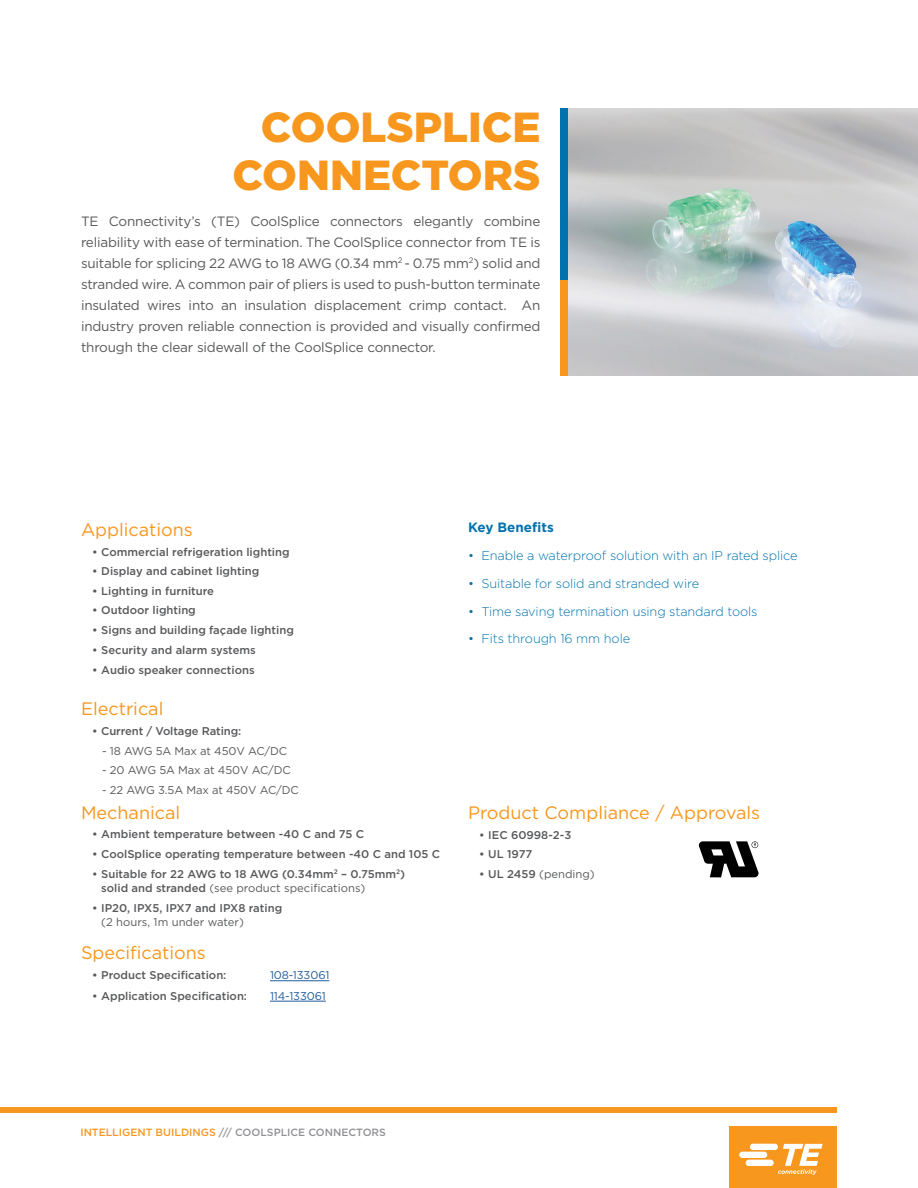
<style>
.page{position:relative;width:918px;height:1188px;background:#fff}
.page>*{position:absolute;margin:0;border:0;box-sizing:border-box;transform-origin:0 0}
.Orange_BODY_HEADINGS{font:900 42px/48px "Gotham";color:#f8971d;text-align:right}
.Orange_BODY_HEADINGS-2{font:18px "Gotham";color:#f8971d}
.BLUE_BULLET_TEXT{font:18px "Gotham";color:#f8971d}
.TEXT_UNDER_BLUE_HEAD{font:13.5px/21px "Gotham";letter-spacing:-.015em;color:#58595b;text-align:justify}
.KEY_FEATURE__TITLE{font:700 13.5px "Gotham";color:#0073ae}
.t1{font:300 12.75px "Gotham";letter-spacing:-.01em;color:#0073ae}
.t2{font:500 11.25px/14.2px "Gotham";color:#58595b}
.BLUE_BULLET_TEXT-2{font:11.25px "Gotham";letter-spacing:-.01em;color:#58595b}
.t3{font:11.25px "Gotham";letter-spacing:-.01em;color:#215e9e}
.B_Footer_Info{font:500 10.5px "Gotham";color:#919195}
.s1{font-weight:400}
.s2{font-weight:500}
.s3{color:#f8971d}
</style>
<div class="page">
<img style="left:568px;top:108px;width:350px;height:268px">
<div style="left:560px;top:280px;width:8px;height:96px;background:#f8971d"></div>
<div style="left:560px;top:108px;width:8px;height:172px;background:#0073ae"></div>
<div style="left:0;top:1107px;width:837px;height:6px;background:#f8971d"></div>
<div style="left:729px;top:1126px;width:108px;height:62px;background:#f8971d"></div>
<svg style="left:739px;top:1144px;width:84px;height:31px"></svg>
<svg style="left:699px;top:841px;width:60px;height:36px"></svg>
<hr style="left:270px;top:981px;width:59px;height:1px;background:#215e9e">
<hr style="left:270px;top:1001px;width:56px;height:1px;background:#215e9e">
<p class="Orange_BODY_HEADINGS" style="left:232px;top:102px;width:310px">COOLSPLICE<br>CONNECTORS</p>
<p class="TEXT_UNDER_BLUE_HEAD" style="left:81px;top:210px;width:461px">TE Connectivity’s (TE) CoolSplice connectors elegantly combine reliability with ease of termination. The CoolSplice connector from TE is suitable for splicing 22 AWG to 18 AWG (0.34 mm<sup>2</sup> - 0.75 mm<sup>2</sup>) solid and stranded wire. A common pair of pliers is used to push-button terminate insulated wires into an insulation displacement crimp contact. An industry proven reliable connection is provided and visually confirmed through the clear sidewall of the CoolSplice connector.</p>
<p class="Orange_BODY_HEADINGS-2" style="left:81px;top:518px;width:113px">Applications</p>
<p class="t2" style="left:92px;top:544px;width:199px">• Commercial refrigeration lighting</p>
<p class="t2" style="left:92px;top:564px;width:169px">• Display and cabinet lighting</p>
<p class="t2" style="left:92px;top:584px;width:123px">• Lighting in furniture</p>
<p class="t2" style="left:92px;top:603px;width:105px">• Outdoor lighting</p>
<p class="t2" style="left:92px;top:623px;width:203px">• Signs and building façade lighting</p>
<p class="t2" style="left:92px;top:643px;width:165px">• Security and alarm systems</p>
<p class="t2" style="left:92px;top:663px;width:164px">• Audio speaker connections</p>
<p class="Orange_BODY_HEADINGS-2" style="left:81px;top:697px;width:84px">Electrical</p>
<p class="t2" style="left:92px;top:724px;width:151px">• Current / Voltage Rating:</p>
<p class="BLUE_BULLET_TEXT-2" style="left:102px;top:743px;width:187px">- 18 AWG 5A Max at 450V AC/DC</p>
<p class="BLUE_BULLET_TEXT-2" style="left:102px;top:763px;width:190px">- 20 AWG 5A Max at 450V AC/DC</p>
<p class="BLUE_BULLET_TEXT-2" style="left:102px;top:783px;width:198px">- 22 AWG 3.5A Max at 450V AC/DC</p>
<p class="BLUE_BULLET_TEXT" style="left:81px;top:801px;width:101px">Mechanical</p>
<p class="t2" style="left:92px;top:827px;width:273px">• Ambient temperature between -40 C and 75 C</p>
<p class="t2" style="left:92px;top:847px;width:350px">• CoolSplice operating temperature between -40 C and 105 C</p>
<p class="t2" style="left:101px;top:866px;width:305px;text-indent:-9px">• Suitable for 22 AWG to 18 AWG (0.34mm<sup>2</sup> – 0.75mm<sup>2</sup>) solid and stranded <span class="s1">(see product specifications)</span></p>
<p class="t2" style="left:101px;top:900px;width:182px;text-indent:-9px">• IP20, IPX5, IPX7 and IPX8 rating <span class="s1">(2 hours, 1m under water)</span></p>
<p class="Orange_BODY_HEADINGS-2" style="left:81px;top:941px;width:126px">Specifications</p>
<p class="t2" style="left:92px;top:968px;width:136px">• Product Specification:</p>
<p class="t3" style="left:270px;top:968px;width:61px">108-133061</p>
<p class="t2" style="left:92px;top:988px;width:156px">• Application Specification:</p>
<p class="t3" style="left:270px;top:988px;width:57px">114-133061</p>
<p class="KEY_FEATURE__TITLE" style="left:468px;top:519px;width:87px">Key Benefits</p>
<p class="t1" style="left:468px;top:547px;width:331px">• Enable a waterproof solution with an IP rated splice</p>
<p class="t1" style="left:468px;top:575px;width:233px">• Suitable for solid and stranded wire</p>
<p class="t1" style="left:468px;top:603px;width:291px">• Time saving termination using standard tools</p>
<p class="t1" style="left:468px;top:631px;width:164px">• Fits through 16 mm hole</p>
<p class="Orange_BODY_HEADINGS-2" style="left:468px;top:801px;width:294px">Product Compliance / Approvals</p>
<p class="t2" style="left:479px;top:827px;width:94px">• IEC 60998-2-3</p>
<p class="t2" style="left:479px;top:847px;width:55px">• UL 1977</p>
<p class="BLUE_BULLET_TEXT-2" style="left:479px;top:867px;width:117px"><span class="s2">• UL 2459</span> (pending)</p>
<p class="B_Footer_Info" style="left:80px;top:1126px;width:307px"><span class="s3">INTELLIGENT BUILDINGS</span> /// COOLSPLICE CONNECTORS</p>
</div>
